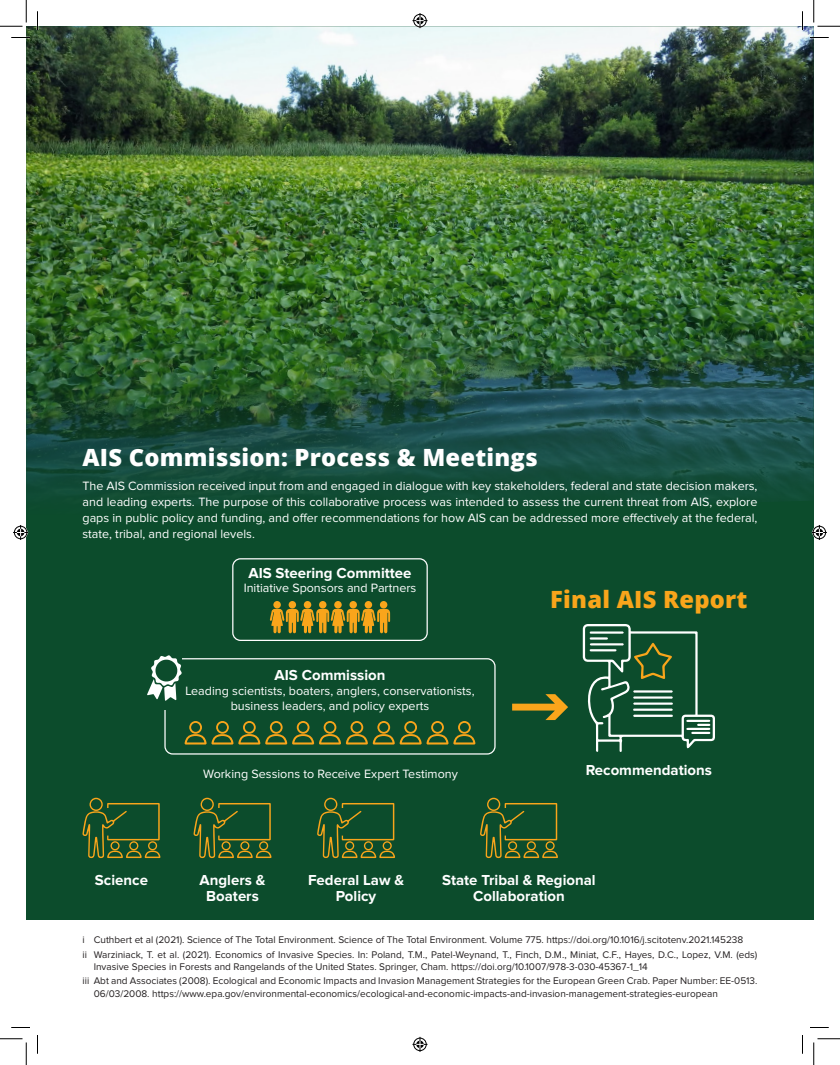
<style>
.page{position:relative;width:840px;height:1065px;background:#fff}
.page>*{position:absolute;margin:0;border:0;box-sizing:border-box;transform-origin:0 0}
.t1{font:800 23.75px "Open Sans";letter-spacing:.01em;color:#fff}
.t2{font:800 23.75px "Open Sans";letter-spacing:.01em;color:#f9a51b}
.Body{font:700 15px/16.2px "Proxima Nova";color:#fff;text-align:center}
.Body-2{font:12.5px/16.2px "Proxima Nova";color:#fff;text-align:justify}
.Endnote{font:10px/12.5px "Proxima Nova";color:#231f20}
</style>
<div class="page">
<div style="left:26px;top:26px;width:788px;height:893px;background:#0c4c2c"></div>
<img style="left:26px;top:26px;width:788px;height:478px">
<svg style="left:82px;top:798px;width:79px;height:60px"></svg>
<svg style="left:193px;top:798px;width:79px;height:60px"></svg>
<svg style="left:317px;top:798px;width:78px;height:60px"></svg>
<svg style="left:480px;top:798px;width:78px;height:60px"></svg>
<svg style="left:184px;top:721px;width:292px;height:24px"></svg>
<svg style="left:583px;top:624px;width:132px;height:128px"></svg>
<div style="left:273px;top:601px;width:8px;height:8px;background:#f9a51b;border-radius:50%"></div>
<div style="left:289px;top:601px;width:7px;height:8px;background:#f9a51b;border-radius:50%"></div>
<div style="left:304px;top:601px;width:7px;height:8px;background:#f9a51b;border-radius:50%"></div>
<div style="left:319px;top:601px;width:8px;height:8px;background:#f9a51b;border-radius:50%"></div>
<div style="left:334px;top:601px;width:8px;height:8px;background:#f9a51b;border-radius:50%"></div>
<div style="left:349px;top:601px;width:8px;height:8px;background:#f9a51b;border-radius:50%"></div>
<div style="left:365px;top:601px;width:7px;height:8px;background:#f9a51b;border-radius:50%"></div>
<div style="left:380px;top:601px;width:7px;height:8px;background:#f9a51b;border-radius:50%"></div>
<svg style="left:270px;top:609px;width:120px;height:24px"></svg>
<div style="left:232px;top:558px;width:196px;height:83px;border:1px solid #fff;border-radius:8px"></div>
<div style="left:164px;top:658px;width:332px;height:97px;border:1px solid #fff;border-radius:8px"></div>
<svg style="left:512px;top:694px;width:56px;height:26px"></svg>
<div style="left:151px;top:643px;width:31px;height:66px;background:#0c4c2c"></div>
<svg style="left:147px;top:655px;width:35px;height:46px"></svg>
<svg style="left:11px;top:37px;width:19px;height:1px"></svg>
<svg style="left:810px;top:37px;width:19px;height:1px"></svg>
<svg style="left:11px;top:1027px;width:19px;height:1px"></svg>
<svg style="left:810px;top:1027px;width:19px;height:1px"></svg>
<svg style="left:37px;top:11px;width:1px;height:19px"></svg>
<svg style="left:37px;top:1035px;width:1px;height:19px"></svg>
<svg style="left:802px;top:11px;width:1px;height:19px"></svg>
<svg style="left:802px;top:1035px;width:1px;height:19px"></svg>
<svg style="left:0;top:0;width:27px;height:27px"></svg>
<svg style="left:0;top:1039px;width:27px;height:26px"></svg>
<svg style="left:814px;top:0;width:26px;height:27px"></svg>
<svg style="left:814px;top:1039px;width:26px;height:26px"></svg>
<svg style="left:412px;top:13px;width:16px;height:15px"></svg>
<svg style="left:412px;top:1037px;width:16px;height:15px"></svg>
<svg style="left:13px;top:525px;width:15px;height:15px"></svg>
<svg style="left:812px;top:525px;width:15px;height:15px"></svg>
<p class="t1" style="left:82px;top:439px;width:457px">AIS Commission: Process &amp; Meetings</p>
<p class="Body-2" style="left:82px;top:478px;width:677px">The AIS Commission received input from and engaged in dialogue with key stakeholders, federal and state decision makers, and leading experts. The purpose of this collaborative process was intended to assess the current threat from AIS, explore gaps in public policy and funding, and offer recommendations for how AIS can be addressed more effectively at the federal, state, tribal, and regional levels.</p>
<p class="Body" style="left:248px;top:565px;width:165px">AIS Steering Committee</p>
<p class="Body-2" style="left:244px;top:580px;width:174px">Initiative Sponsors and Partners</p>
<p class="Body" style="left:275px;top:667px;width:112px">AIS Commission</p>
<p class="Body-2" style="left:185px;top:684px;width:291px;line-height:15px;text-align:center">Leading scientists, boaters, anglers, conservationists, business leaders, and policy experts</p>
<p class="Body-2" style="left:203px;top:766px;width:256px">Working Sessions to Receive Expert Testimony</p>
<p class="t2" style="left:550px;top:581px;width:199px">Final AIS Report</p>
<p class="Body" style="left:586px;top:762px;width:128px">Recommendations</p>
<p class="Body" style="left:95px;top:872px;width:55px">Science</p>
<p class="Body" style="left:200px;top:872px;width:67px">Anglers &amp;<br>Boaters</p>
<p class="Body" style="left:308px;top:872px;width:98px">Federal Law &amp;<br>Policy</p>
<p class="Body" style="left:442px;top:872px;width:155px">State Tribal &amp; Regional<br>Collaboration</p>
<p class="Endnote" style="left:82px;top:934px;width:662px">i Cuthbert et al (2021). Science of The Total Environment. Science of The Total Environment. Volume 775. https://doi.org/10.1016/j.scitotenv.2021.145238</p>
<p class="Endnote" style="left:94px;top:948px;width:665px;text-indent:-11px">ii Warziniack, T. et al. (2021). Economics of Invasive Species. In: Poland, T.M., Patel-Weynand, T., Finch, D.M., Miniat, C.F., Hayes, D.C., Lopez, V.M. (eds)<br>Invasive Species in Forests and Rangelands of the United States. Springer, Cham. https://doi.org/10.1007/978-3-030-45367-1_14</p>
<p class="Endnote" style="left:94px;top:975px;width:665px;text-indent:-11px">iii Abt and Associates (2008). Ecological and Economic Impacts and Invasion Management Strategies for the European Green Crab. Paper Number: EE-0513.<br>06/03/2008. https://www.epa.gov/environmental-economics/ecological-and-economic-impacts-and-invasion-management-strategies-european</p>
</div>
